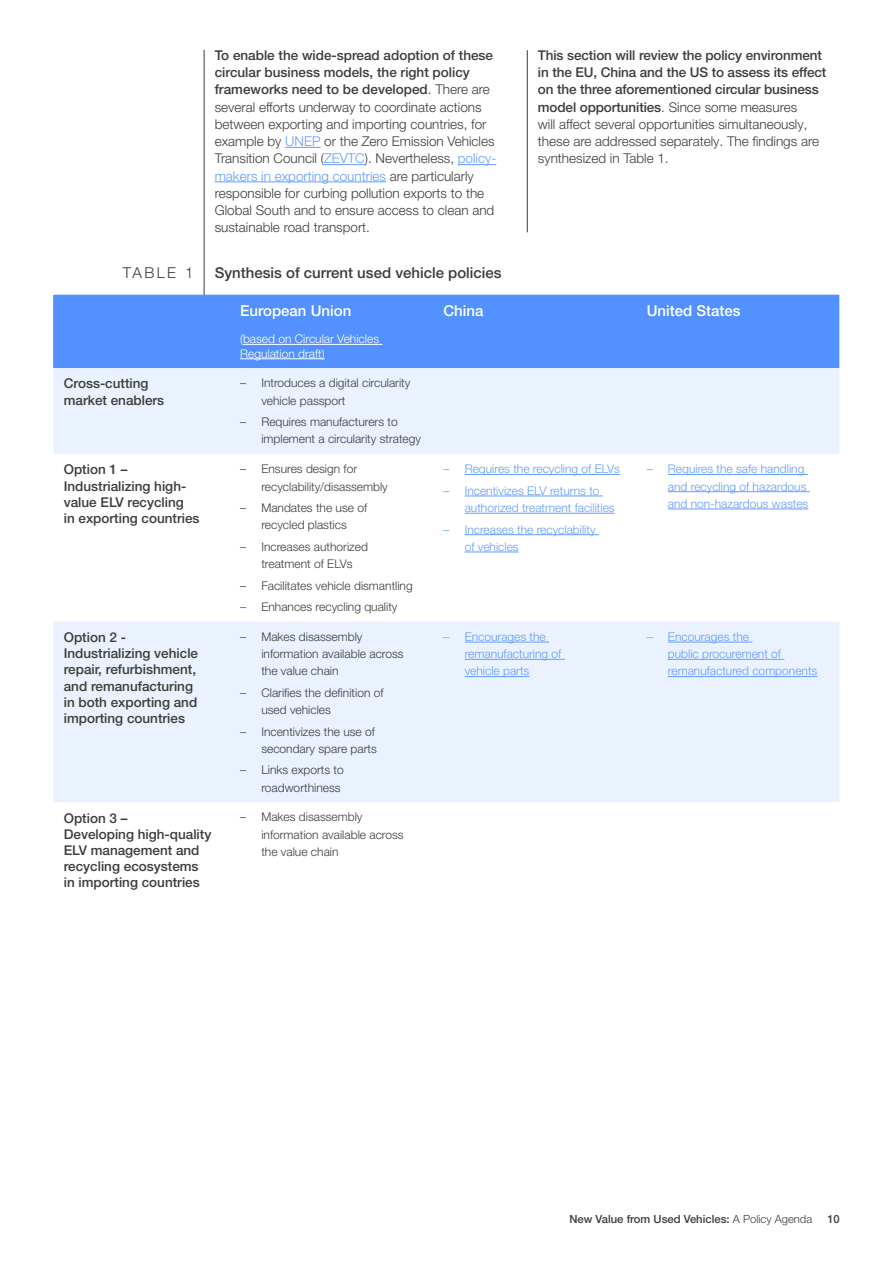
<style>
.page{position:relative;width:893px;height:1263px;background:#fff}
.page>*{position:absolute;margin:0;border:0;box-sizing:border-box;transform-origin:0 0}
.t1{font:500 15px "Helvetica Neue LT Pro";color:#3c3c3b}
.t2{font:500 15px "Helvetica Neue LT Pro";color:#fff}
.t3{font:300 15px "Helvetica Neue LT Pro";letter-spacing:.16em;color:#3c3c3b}
.t4{font:300 13.5px/17.2px "Helvetica Neue LT Pro";color:#3c3c3b}
.t5{font:500 13.5px/16.2px "Helvetica Neue LT Pro";color:#3d3c3b}
.t6{font:500 13.5px/17.2px "Helvetica Neue LT Pro";letter-spacing:-.01em;color:#3c3c3b}
.t7{font:300 12px/17.2px "Helvetica Neue LT Pro";color:#3c3c3b}
.t8{font:300 12px/17.2px "Helvetica Neue LT Pro";color:#639cff}
.t9{font:300 12px/14.4px "Helvetica Neue LT Pro";color:#fff}
.t10{font:500 11.25px "Helvetica Neue LT Pro";color:#3c3c3b}
.s1{font-weight:500}
.s2{color:#639cff}
.s3{font-weight:300}
</style>
<div class="page">
<hr style="left:285px;top:147px;width:35px;height:1px;background:#639cff">
<hr style="left:324px;top:164px;width:41px;height:1px;background:#639cff">
<hr style="left:458px;top:164px;width:38px;height:1px;background:#639cff">
<hr style="left:215px;top:182px;width:171px;height:1px;background:#639cff">
<hr style="left:527px;top:50px;width:1px;height:182px;background:#3c3c3b">
<hr style="left:204px;top:50px;width:1px;height:274px;background:#3c3c3b">
<div style="left:53px;top:295px;width:786px;height:73px;background:#5291ff"></div>
<svg style="left:53px;top:368px;width:786px;height:434px;fill:#eaf2ff"></svg>
<hr style="left:243px;top:344px;width:139px;height:1px;background:#fff">
<hr style="left:240px;top:358px;width:85px;height:1px;background:#fff">
<hr style="left:465px;top:474px;width:155px;height:1px;background:#639cff">
<hr style="left:465px;top:496px;width:138px;height:1px;background:#639cff">
<hr style="left:465px;top:513px;width:150px;height:1px;background:#639cff">
<hr style="left:465px;top:534px;width:134px;height:1px;background:#639cff">
<hr style="left:465px;top:552px;width:54px;height:1px;background:#639cff">
<hr style="left:668px;top:474px;width:140px;height:1px;background:#639cff">
<hr style="left:668px;top:491px;width:142px;height:1px;background:#639cff">
<hr style="left:668px;top:509px;width:140px;height:1px;background:#639cff">
<hr style="left:465px;top:642px;width:84px;height:1px;background:#639cff">
<hr style="left:465px;top:659px;width:100px;height:1px;background:#639cff">
<hr style="left:465px;top:676px;width:64px;height:1px;background:#639cff">
<hr style="left:668px;top:642px;width:84px;height:1px;background:#639cff">
<hr style="left:668px;top:659px;width:116px;height:1px;background:#639cff">
<hr style="left:668px;top:676px;width:149px;height:1px;background:#639cff">
<p class="t4" style="left:215px;top:46px;width:283px"><span class="s1">To enable the wide-spread adoption of these circular business models, the right policy frameworks need to be developed</span>. There are several efforts underway to coordinate actions between exporting and importing countries, for example by <span class="s2">UNEP</span> or the Zero Emission Vehicles Transition Council (<span class="s2">ZEVTC</span>). Nevertheless, <span class="s2">policy&shy;makers in exporting countries</span> are particularly responsible for curbing pollution exports to the Global South and to ensure access to clean and sustainable road transport.</p>
<p class="t6" style="left:538px;top:46px;width:290px">This section will review the policy environment in the EU, China and the US to assess its effect on the three aforementioned circular business model opportunities<span class="s3">. Since some measures<br>will affect several opportunities simultaneously, these are addressed separately. The findings are synthesized in Table 1.</span></p>
<p class="t3" style="left:123px;top:263px;width:72px">TABLE 1</p>
<p class="t1" style="left:215px;top:263px;width:288px">Synthesis of current used vehicle policies</p>
<p class="t2" style="left:240px;top:302px;width:113px">European Union</p>
<p class="t9" style="left:240px;top:331px;width:140px">(based on Circular Vehicles<br>Regulation draft)</p>
<p class="t2" style="left:443px;top:302px;width:42px">China</p>
<p class="t2" style="left:647px;top:302px;width:95px">United States</p>
<p class="t5" style="left:64px;top:375px;width:102px">Cross-cutting market enablers</p>
<p class="t7" style="left:261px;top:374px;width:150px;text-indent:-21px">– Introduces a digital circularity vehicle passport</p>
<p class="t7" style="left:261px;top:413px;width:161px;text-indent:-21px">– Requires manufacturers to implement a circularity strategy</p>
<p class="t5" style="left:64px;top:461px;width:137px">Option 1 –<br>Industrializing high&shy;value ELV recycling<br>in exporting countries</p>
<p class="t7" style="left:261px;top:460px;width:128px;text-indent:-21px">– Ensures design for recyclability/disassembly</p>
<p class="t7" style="left:240px;top:499px;width:129px;text-align:center">– Mandates the use of recycled plastics</p>
<p class="t7" style="left:240px;top:538px;width:129px;text-align:center">– Increases authorized treatment of ELVs</p>
<p class="t7" style="left:240px;top:576px;width:174px">– Facilitates vehicle dismantling</p>
<p class="t7" style="left:240px;top:598px;width:159px">– Enhances recycling quality</p>
<p class="t5" style="left:64px;top:629px;width:136px">Option 2 -<br>Industrializing vehicle repair, refurbishment, and remanufacturing in both exporting and importing countries</p>
<p class="t7" style="left:261px;top:628px;width:144px;text-indent:-21px">– Makes disassembly information available across the value chain</p>
<p class="t7" style="left:261px;top:684px;width:124px;text-indent:-21px">– Clarifies the definition of used vehicles</p>
<p class="t7" style="left:240px;top:722px;width:138px;text-align:right">– Incentivizes the use of secondary spare parts</p>
<p class="t7" style="left:240px;top:761px;width:105px;text-align:right">– Links exports to roadworthiness</p>
<p class="t5" style="left:64px;top:809px;width:149px">Option 3 –<br>Developing high-quality<br>ELV management and recycling ecosystems in importing countries</p>
<p class="t7" style="left:261px;top:808px;width:144px;text-indent:-21px">– Makes disassembly information available across the value chain</p>
<p class="t8" style="left:443px;top:460px;width:178px">– Requires the recycling of ELVs</p>
<p class="t8" style="left:465px;top:482px;width:152px;text-indent:-21px">– Incentivizes ELV returns to authorized treatment facilities</p>
<p class="t8" style="left:465px;top:520px;width:132px;text-indent:-21px">– Increases the recyclability of vehicles</p>
<p class="t8" style="left:668px;top:460px;width:142px;text-indent:-21px">– Requires the safe handling and recycling of hazardous and non-hazardous wastes</p>
<p class="t8" style="left:465px;top:628px;width:98px;text-indent:-21px">– Encourages the remanufacturing of vehicle parts</p>
<p class="t8" style="left:668px;top:628px;width:151px;text-indent:-21px">– Encourages the<br>public procurement of remanufactured components</p>
<p class="t10" style="left:569px;top:1212px;width:244px">New Value from Used Vehicles: <span class="s3">A Policy Agenda</span></p>
<p class="t10" style="left:827px;top:1212px;width:14px">10</p>
</div>
